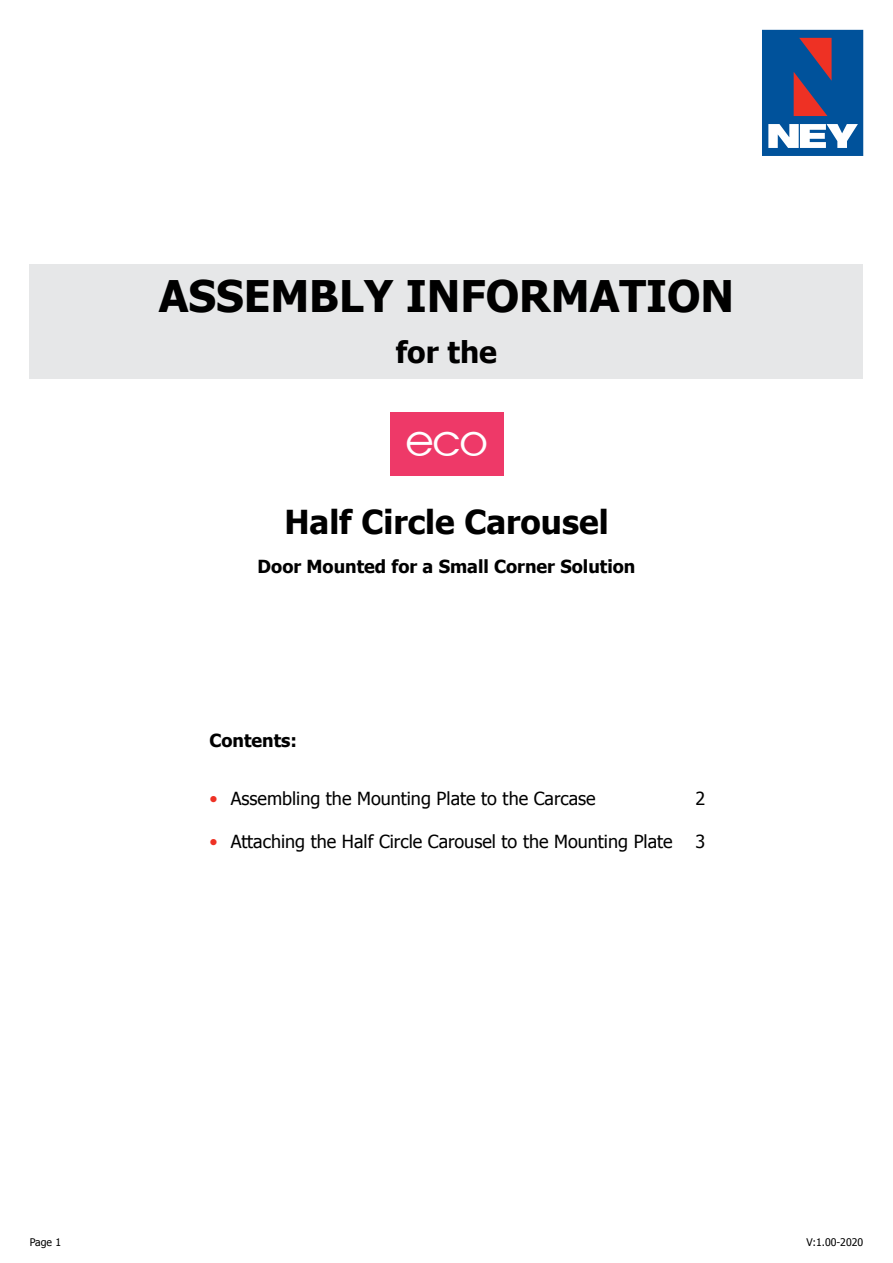
<style>
.page{position:relative;width:893px;height:1263px;background:#fff}
.page>*{position:absolute;margin:0;border:0;box-sizing:border-box;transform-origin:0 0}
.t1{font:44.4px "Avant Garde";color:#fff}
.t2{font:700 43.5px "Tahoma";color:#000}
.t3{font:700 33px "Tahoma";color:#000}
.t4{font:700 30px "Tahoma";color:#000}
.t5{font:18px "Tahoma";color:#000}
.t6{font:700 18px "Tahoma";color:#000}
.t7{font:10.5px "Tahoma";color:#000}
.s1{color:#ee3124}
</style>
<div class="page">
<div style="left:30px;top:264px;width:833px;height:114px;background:#e6e7e8"></div>
<svg style="left:762px;top:29px;width:102px;height:127px;background:#39639a"></svg>
<div style="left:390px;top:412px;width:113px;height:64px;background:#ee3968"></div>
<h2 class="t2" style="left:159px;top:266px;width:577px">ASSEMBLY INFORMATION</h2>
<h3 class="t4" style="left:396px;top:331px;width:103px">for the</h3>
<h1 class="t1" style="left:405px;top:412px;width:85px">eco</h1>
<h3 class="t3" style="left:284px;top:499px;width:326px">Half Circle Carousel</h3>
<p class="t6" style="left:258px;top:554px;width:379px">Door Mounted for a Small Corner Solution</p>
<p class="t6" style="left:209px;top:728px;width:89px">Contents:</p>
<p class="t5" style="left:209px;top:786px;width:388px"><span class="s1">•</span> Assembling the Mounting Plate to the Carcase</p>
<p class="t5" style="left:695px;top:786px;width:11px">2</p>
<p class="t5" style="left:209px;top:829px;width:465px"><span class="s1">•</span> Attaching the Half Circle Carousel to the Mounting Plate</p>
<p class="t5" style="left:695px;top:829px;width:11px">3</p>
<p class="t7" style="left:30px;top:1234px;width:33px">Page 1</p>
<p class="t7" style="left:806px;top:1234px;width:58px">V:1.00-2020</p>
</div>
